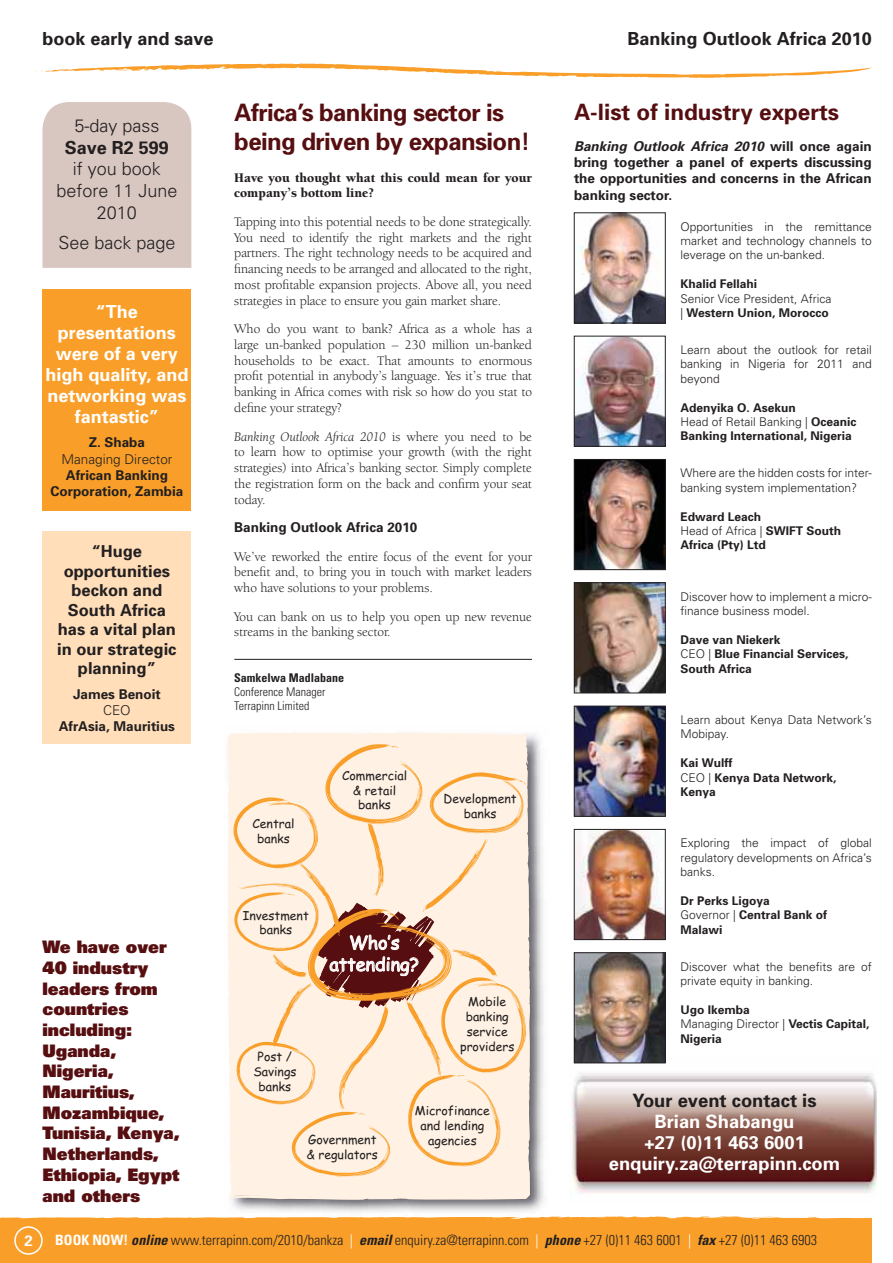
<style>
.page{position:relative;width:893px;height:1263px;background:#fff}
.page>*{position:absolute;margin:0;border:0;box-sizing:border-box;transform-origin:0 0}
.t1{font:700 24px/28.8px "Univers";letter-spacing:-.025em;color:#560e10}
.t2{font:700 22.5px "Univers";color:#560e10}
.t3{font:700 18.3px/21px "Univers";color:#fff;text-align:center}
.t4{font:700 18.3px "Univers";color:#231f20}
.t5{font:700 18px/21px "Univers";color:#fff;text-align:center}
.t6{font:700 18px "Univers";color:#231f20}
.t7{font:300 18px/21.6px "Univers";color:#231f20;text-align:center}
.t8{font:18px/21.6px "Comic Sans MS";color:#fff;text-align:center}
.t9{font:900 17.25px/20.7px "Univers";color:#560e10}
.t10{font:700 16.5px/19.5px "Univers";color:#231f20;text-align:center}
.t11{font:700 15px "Univers";color:#fff}
.t12{font:300 condensed 14.25px "Univers";color:#231f20}
.t13{font:13.5px/15.8px "Berkeley Oldstyle IT Cby BT";color:#231f20;text-align:justify}
.t14{font:700 13.5px/16.2px "Univers";color:#231f20;text-align:center}
.t15{font:900 13.5px/15.8px "Berkeley Oldstyle IT Cby BT";color:#231f20}
.t16{font:300 13.5px "Univers";color:#231f20}
.t17{font:12.3px/14.7px "Comic Sans MS";color:#231f20;text-align:center}
.t18{font:300 12px/14.4px "Univers";color:#231f20}
.t19{font:700 12px/14.4px "Univers";color:#231f20}
.t20{font:300 condensed 12px/14.4px "Univers";color:#231f20}
.t21{font:700 condensed 12px "Univers";color:#231f20}
.s1{font-style:italic}
.s2{font-weight:700}
.s3{font-weight:300}
.s4{font-weight:700;color:#fff}
.s5{font-weight:700;font-style:italic}
.s6{color:#fff}
</style>
<div class="page">
<div style="left:0;top:1216px;width:872px;height:47px;background:#f99f29"></div>
<div style="left:14px;top:1226px;width:29px;height:29px;border:2px solid #fff;border-radius:50%"></div>
<svg style="left:35px;top:63px;width:837px;height:15px"></svg>
<img style="left:232px;top:734px;width:312px;height:478px">
<svg style="left:227px;top:734px;width:299px;height:458px;fill:#fff2e4"></svg>
<svg style="left:231px;top:732px;width:298px;height:452px;background:#f6e1cd"></svg>
<hr style="left:234px;top:659px;width:298px;height:1px;background:#231f20">
<div style="left:43px;top:102px;width:148px;height:166px;background:#d8c7c0"></div>
<img style="left:570px;top:1057px;width:307px;height:136px">
<div style="left:43px;top:289px;width:148px;height:221px;background:#f99f29"></div>
<div style="left:43px;top:531px;width:148px;height:213px;background:#ffdeb9"></div>
<img style="left:576px;top:215px;width:87px;height:106px">
<div style="left:574px;top:213px;width:91px;height:110px;border:1px solid #231f20"></div>
<img style="left:576px;top:338px;width:87px;height:106px">
<div style="left:574px;top:336px;width:91px;height:110px;border:1px solid #231f20"></div>
<img style="left:576px;top:461px;width:87px;height:107px">
<div style="left:574px;top:459px;width:91px;height:111px;border:1px solid #231f20"></div>
<img style="left:576px;top:585px;width:87px;height:106px">
<div style="left:574px;top:583px;width:91px;height:110px;border:1px solid #231f20"></div>
<img style="left:576px;top:708px;width:87px;height:106px">
<div style="left:574px;top:706px;width:91px;height:110px;border:1px solid #231f20"></div>
<img style="left:576px;top:831px;width:87px;height:107px">
<div style="left:574px;top:829px;width:91px;height:111px;border:1px solid #231f20"></div>
<img style="left:576px;top:954px;width:87px;height:107px">
<div style="left:574px;top:952px;width:91px;height:111px;border:1px solid #231f20"></div>
<h3 class="t6" style="left:43px;top:32px;width:173px">book early and save</h3>
<h3 class="t6" style="left:628px;top:32px;width:246px">Banking Outlook Africa 2010</h3>
<h3 class="t7" style="left:74px;top:117px;width:87px">5-day pass</h3>
<h3 class="t6" style="left:65px;top:141px;width:106px">Save R2 599</h3>
<h3 class="t7" style="left:56px;top:160px;width:123px">if you book before 11 June<br>2010</h3>
<h3 class="t7" style="left:58px;top:233px;width:119px">See back page</h3>
<h3 class="t5" style="left:45px;top:302px;width:145px">“The presentations were of a very high quality, and networking was fantastic”</h3>
<p class="t14" style="left:89px;top:436px;width:58px">Z. Shaba</p>
<p class="t16" style="left:61px;top:454px;width:113px">Managing Director</p>
<p class="t14" style="left:51px;top:468px;width:134px">African Banking<br>Corporation, Zambia</p>
<p class="t10" style="left:57px;top:543px;width:121px">“Huge opportunities beckon and<br>South Africa has a vital plan in our strategic planning”</p>
<p class="t14" style="left:73px;top:687px;width:89px">James Benoit</p>
<p class="t16" style="left:103px;top:705px;width:29px">CEO</p>
<p class="t14" style="left:59px;top:720px;width:118px">AfrAsia, Mauritius</p>
<p class="t9" style="left:43px;top:938px;width:139px">We have over<br>40 industry leaders from countries including:<br>Uganda,<br>Nigeria,<br>Mauritius,<br>Mozambique,<br>Tunisia, Kenya,<br>Netherlands,<br>Ethiopia, Egypt and others</p>
<h1 class="t1" style="left:234px;top:100px;width:297px">Africa’s banking sector is being driven by expansion!</h1>
<p class="t15" style="left:234px;top:172px;width:299px">Have you thought what this could mean for your company’s bottom line?</p>
<p class="t13" style="left:234px;top:216px;width:299px">Tapping into this potential needs to be done strategically.<br>You need to identify the right markets and the right partners. The right technology needs to be acquired and financing needs to be arranged and allocated to the right, most profitable expansion projects. Above all, you need strategies in place to ensure you gain market share.</p>
<p class="t13" style="left:234px;top:324px;width:299px">Who do you want to bank? Africa as a whole has a large un-banked population – 230 million un-banked households to be exact. That amounts to enormous profit potential in anybody’s language. Yes it’s true that banking in Africa comes with risk so how do you stat to define your strategy?</p>
<p class="t13" style="left:234px;top:431px;width:299px"><span class="s1">Banking Outlook Africa 2010</span> is where you need to be to learn how to optimise your growth (with the right strategies) into Africa’s banking sector. Simply complete the registration form on the back and confirm your seat today.</p>
<p class="t14" style="left:234px;top:520px;width:185px">Banking Outlook Africa 2010</p>
<p class="t13" style="left:234px;top:551px;width:299px">We’ve reworked the entire focus of the event for your benefit and, to bring you in touch with market leaders who have solutions to your problems.</p>
<p class="t13" style="left:234px;top:611px;width:299px">You can bank on us to help you open up new revenue streams in the banking sector.</p>
<p class="t21" style="left:234px;top:673px;width:112px">Samkelwa Madlabane</p>
<p class="t20" style="left:234px;top:686px;width:93px">Conference Manager<br>Terrapinn Limited</p>
<p class="t17" style="left:252px;top:817px;width:43px">Central banks</p>
<p class="t17" style="left:342px;top:769px;width:67px">Commercial &amp; retail banks</p>
<p class="t17" style="left:443px;top:792px;width:75px">Development banks</p>
<p class="t17" style="left:243px;top:909px;width:68px">Investment banks</p>
<h3 class="t8" style="left:330px;top:934px;width:91px">Who’s attending?</h3>
<p class="t17" style="left:253px;top:1051px;width:45px">Post /<br>Savings banks</p>
<p class="t17" style="left:460px;top:996px;width:56px">Mobile banking service providers</p>
<p class="t17" style="left:307px;top:1133px;width:73px;text-align:left">Government &amp; regulators</p>
<p class="t17" style="left:415px;top:1104px;width:76px">Microfinance and lending agencies</p>
<h2 class="t2" style="left:574px;top:104px;width:267px">A-list of industry experts</h2>
<p class="t14" style="left:574px;top:139px;width:299px;text-align:justify"><span class="s1">Banking Outlook Africa 2010</span> will once again bring together a panel of experts discussing the opportunities and concerns in the African banking sector.</p>
<p class="t18" style="left:680px;top:220px;width:193px;text-align:justify">Opportunities in the remittance market and technology channels to leverage on the un-banked.</p>
<p class="t19" style="left:680px;top:278px;width:78px">Khalid Fellahi</p>
<p class="t18" style="left:680px;top:292px;width:153px">Senior Vice President, Africa | <span class="s2">Western Union, Morocco</span></p>
<p class="t18" style="left:680px;top:344px;width:193px;text-align:justify">Learn about the outlook for retail banking in Nigeria for 2011 and beyond</p>
<p class="t19" style="left:680px;top:401px;width:178px">Adenyika O. Asekun<br><span class="s3">Head of Retail Banking |</span> Oceanic<br>Banking International, Nigeria</p>
<p class="t18" style="left:680px;top:467px;width:193px">Where are the hidden costs for inter&shy;banking system implementation?</p>
<p class="t19" style="left:680px;top:510px;width:162px">Edward Leach<br><span class="s3">Head of Africa |</span> SWIFT South<br>Africa (Pty) Ltd</p>
<p class="t18" style="left:680px;top:590px;width:193px">Discover how to implement a micro&shy;finance business model.</p>
<p class="t19" style="left:680px;top:633px;width:170px">Dave van Niekerk<br><span class="s3">CEO |</span> Blue Financial Services,<br>South Africa</p>
<p class="t18" style="left:680px;top:713px;width:193px">Learn about Kenya Data Network’s<br>Mobipay.</p>
<p class="t19" style="left:680px;top:757px;width:158px">Kai Wulff<br><span class="s3">CEO |</span> Kenya Data Network,<br>Kenya</p>
<p class="t18" style="left:680px;top:837px;width:193px;text-align:justify">Exploring the impact of global regulatory developments on Africa’s banks.</p>
<p class="t19" style="left:680px;top:894px;width:148px">Dr Perks Ligoya<br><span class="s3">Governor |</span> Central Bank of<br>Malawi</p>
<p class="t18" style="left:680px;top:960px;width:193px">Discover what the benefits are of private equity in banking.</p>
<p class="t19" style="left:680px;top:1003px;width:191px">Ugo Ikemba<br><span class="s3">Managing Director |</span> Vectis Capital,<br>Nigeria</p>
<h3 class="t4" style="left:632px;top:1093px;width:186px">Your event contact is</h3>
<h3 class="t3" style="left:609px;top:1112px;width:233px">Brian Shabangu<br>+27 (0)11 463 6001 enquiry.za@terrapinn.com</h3>
<p class="t11" style="left:25px;top:1235px;width:10px">2</p>
<p class="t12" style="left:55px;top:1234px;width:763px"><span class="s4">BOOK NOW!</span> <span class="s5">online</span> www.terrapinn.com/2010/bankza <span class="s6">|</span> <span class="s5">email</span> enquiry.za@terrapinn.com <span class="s6">|</span> <span class="s5">phone</span> +27 (0)11 463 6001 <span class="s6">|</span> <span class="s5">fax</span> +27 (0)11 463 6903</p>
</div>
